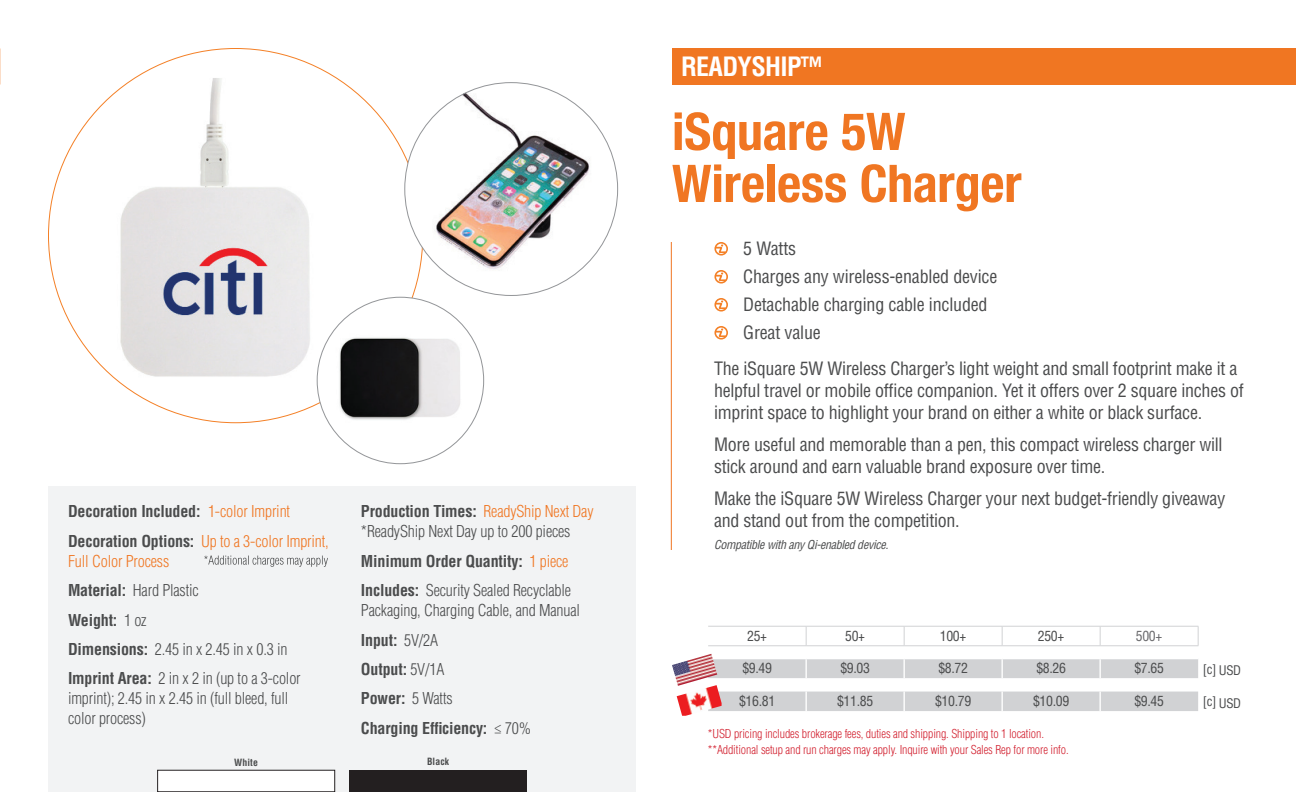
<style>
.page{position:relative;width:1296px;height:792px;background:#fff}
.page>*{position:absolute;margin:0;border:0;box-sizing:border-box;transform-origin:0 0}
.t1{font:700 condensed 52px/52px "Helvetica Neue";letter-spacing:-.005em;color:#f07622}
.t2{font:700 condensed 26px "Helvetica LT Std";letter-spacing:-.025em;color:#fff}
.t3{font:condensed 18px/22px "Helvetica LT Std";letter-spacing:-.015em;color:#4b4c4d}
.t4{font:300 condensed 16px/29.4px "Helvetica LT Std";letter-spacing:-.01em;color:#4b4c4d}
.t5{font:700 condensed 16px/29.4px "Helvetica LT Std";letter-spacing:-.01em;color:#4b4c4d}
.t6{font:condensed 13.8px "Helvetica LT Std";letter-spacing:-.025em;color:#4b4c4d}
.t7{font:condensed 13.8px "Helvetica LT Std";color:#69696c}
.t8{font:condensed 13px "Helvetica LT Std";letter-spacing:-.03em;color:#4b4c4d}
.t9{font:300 condensed 12px/16px "Helvetica LT Std";letter-spacing:-.01em;color:#d2202f}
.t10{font:italic condensed 12px "Helvetica LT Std";letter-spacing:-.025em;color:#4b4c4d}
.t11{font:700 condensed 9.8px "Helvetica LT Std";letter-spacing:.01em;color:#4b4c4d}
.s1{font-weight:300;color:#f07622}
.s2{color:#f07622}
.s3{font-weight:700}
.s4{font-weight:300}
</style>
<div class="page">
<div style="left:672px;top:48px;width:624px;height:37px;background:#f07622"></div>
<hr style="left:671px;top:242px;width:1px;height:308px;background:#f07622">
<svg style="left:714px;top:242px;width:14px;height:14px"></svg>
<svg style="left:714px;top:270px;width:14px;height:14px"></svg>
<svg style="left:714px;top:298px;width:14px;height:14px"></svg>
<svg style="left:714px;top:326px;width:14px;height:14px"></svg>
<div style="left:48px;top:486px;width:588px;height:306px;background:#f2f3f4"></div>
<svg style="left:204px;top:556px;width:124px;height:11px"></svg>
<img style="left:63px;top:78px;width:306px;height:306px">
<img style="left:429px;top:82px;width:166px;height:190px">
<div style="left:317px;top:297px;width:167px;height:167px;background:#fff;border-radius:50%"></div>
<img style="left:339px;top:337px;width:121px;height:83px">
<div style="left:350px;top:770px;width:177px;height:22px;background:#231f20"></div>
<div style="left:158px;top:770px;width:177px;height:22px;background:#fff"></div>
<div style="left:157px;top:770px;width:178px;height:22px;border:1px solid #231f20"></div>
<div style="left:717px;top:659px;width:481px;height:19px;background:#d1d2d4"></div>
<div style="left:722px;top:692px;width:476px;height:19px;background:#d1d2d4"></div>
<hr style="left:708px;top:626px;width:98px;height:1px;background:#d1d2d4">
<hr style="left:806px;top:626px;width:98px;height:1px;background:#d1d2d4">
<svg style="left:806px;top:627px;width:1px;height:18px"></svg>
<hr style="left:904px;top:626px;width:98px;height:1px;background:#d1d2d4">
<svg style="left:904px;top:627px;width:1px;height:18px"></svg>
<hr style="left:1002px;top:626px;width:98px;height:1px;background:#d1d2d4">
<hr style="left:1100px;top:626px;width:98px;height:1px;background:#d1d2d4">
<hr style="left:708px;top:645px;width:98px;height:1px;background:#d1d2d4">
<hr style="left:806px;top:645px;width:98px;height:1px;background:#d1d2d4">
<hr style="left:904px;top:645px;width:98px;height:1px;background:#d1d2d4">
<hr style="left:1002px;top:645px;width:98px;height:1px;background:#d1d2d4">
<hr style="left:1100px;top:645px;width:98px;height:1px;background:#d1d2d4">
<svg style="left:1002px;top:627px;width:1px;height:18px"></svg>
<svg style="left:1100px;top:627px;width:1px;height:18px"></svg>
<svg style="left:1198px;top:626px;width:1px;height:20px"></svg>
<img style="left:677px;top:686px;width:45px;height:30px">
<img style="left:672px;top:654px;width:45px;height:32px">
<p class="t5" style="left:68px;top:497px;width:262px">Decoration Included: <span class="s1">1-color Imprint<br></span>Decoration Options: <span class="s1">Up to a 3-color Imprint,</span></p>
<p class="t4" style="left:68px;top:546px;width:234px"><span class="s2">Full Color Process<br></span><span class="s3">Material:</span> Hard Plastic<br><span class="s3">Weight:</span> 1 oz<br><span class="s3">Dimensions:</span> 2.45 in x 2.45 in x 0.3 in<br><span class="s3">Imprint Area:</span> 2 in x 2 in (up to a 3-color</p>
<p class="t4" style="left:68px;top:688px;width:222px;line-height:20px">imprint); 2.45 in x 2.45 in (full bleed, full color process)</p>
<p class="t4" style="left:361px;top:502px;width:234px;line-height:20px"><span class="s3">Production Times:</span> <span class="s2">ReadyShip Next Day </span>*ReadyShip Next Day up to 200 pieces</p>
<p class="t5" style="left:361px;top:546px;width:212px">Minimum Order Quantity: <span class="s1">1 piece<br></span>Includes: <span class="s4">Security Sealed Recyclable</span></p>
<p class="t4" style="left:361px;top:596px;width:221px">Packaging, Charging Cable, and Manual<br><span class="s3">Input:</span> 5V/2A<br><span class="s3">Output:</span> 5V/1A<br><span class="s3">Power:</span> 5 Watts<br><span class="s3">Charging Efficiency:</span> ≤ 70%</p>
<p class="t11" style="left:234px;top:756px;width:25px">White</p>
<p class="t11" style="left:427px;top:755px;width:24px">Black</p>
<h2 class="t2" style="left:681px;top:50px;width:144px">READYSHIP™</h2>
<h1 class="t1" style="left:672px;top:102px;width:351px">iSquare 5W<br>Wireless Charger</h1>
<p class="t3" style="left:743px;top:235px;width:256px;line-height:28px">5 Watts<br>Charges any wireless-enabled device<br>Detachable charging cable included<br>Great value</p>
<p class="t3" style="left:714px;top:357px;width:531px">The iSquare 5W Wireless Charger’s light weight and small footprint make it a helpful travel or mobile office companion. Yet it offers over 2 square inches of imprint space to highlight your brand on either a white or black surface.</p>
<p class="t3" style="left:714px;top:433px;width:510px">More useful and memorable than a pen, this compact wireless charger will stick around and earn valuable brand exposure over time.</p>
<p class="t3" style="left:714px;top:487px;width:513px">Make the iSquare 5W Wireless Charger your next budget-friendly giveaway and stand out from the competition.</p>
<p class="t10" style="left:714px;top:537px;width:176px">Compatible with any Qi-enabled device.</p>
<p class="t6" style="left:747px;top:627px;width:21px">25+</p>
<p class="t6" style="left:845px;top:627px;width:21px">50+</p>
<p class="t6" style="left:940px;top:627px;width:28px">100+</p>
<p class="t6" style="left:1038px;top:627px;width:28px">250+</p>
<p class="t7" style="left:1136px;top:627px;width:28px">500+</p>
<p class="t6" style="left:742px;top:660px;width:31px">$9.49</p>
<p class="t6" style="left:840px;top:660px;width:31px">$9.03</p>
<p class="t6" style="left:938px;top:660px;width:31px">$8.72</p>
<p class="t6" style="left:1036px;top:660px;width:31px">$8.26</p>
<p class="t6" style="left:1134px;top:660px;width:31px">$7.65</p>
<p class="t6" style="left:739px;top:693px;width:38px">$16.81</p>
<p class="t6" style="left:837px;top:693px;width:38px">$11.85</p>
<p class="t6" style="left:935px;top:693px;width:38px">$10.79</p>
<p class="t6" style="left:1033px;top:693px;width:38px">$10.09</p>
<p class="t6" style="left:1134px;top:693px;width:31px">$9.45</p>
<p class="t9" style="left:708px;top:725px;width:362px">*USD pricing includes brokerage fees, duties and shipping. Shipping to 1 location. **Additional setup and run charges may apply. Inquire with your Sales Rep for more info.</p>
<p class="t8" style="left:1203px;top:662px;width:40px">[c] USD</p>
<p class="t8" style="left:1203px;top:694px;width:40px">[c] USD</p>
</div>
